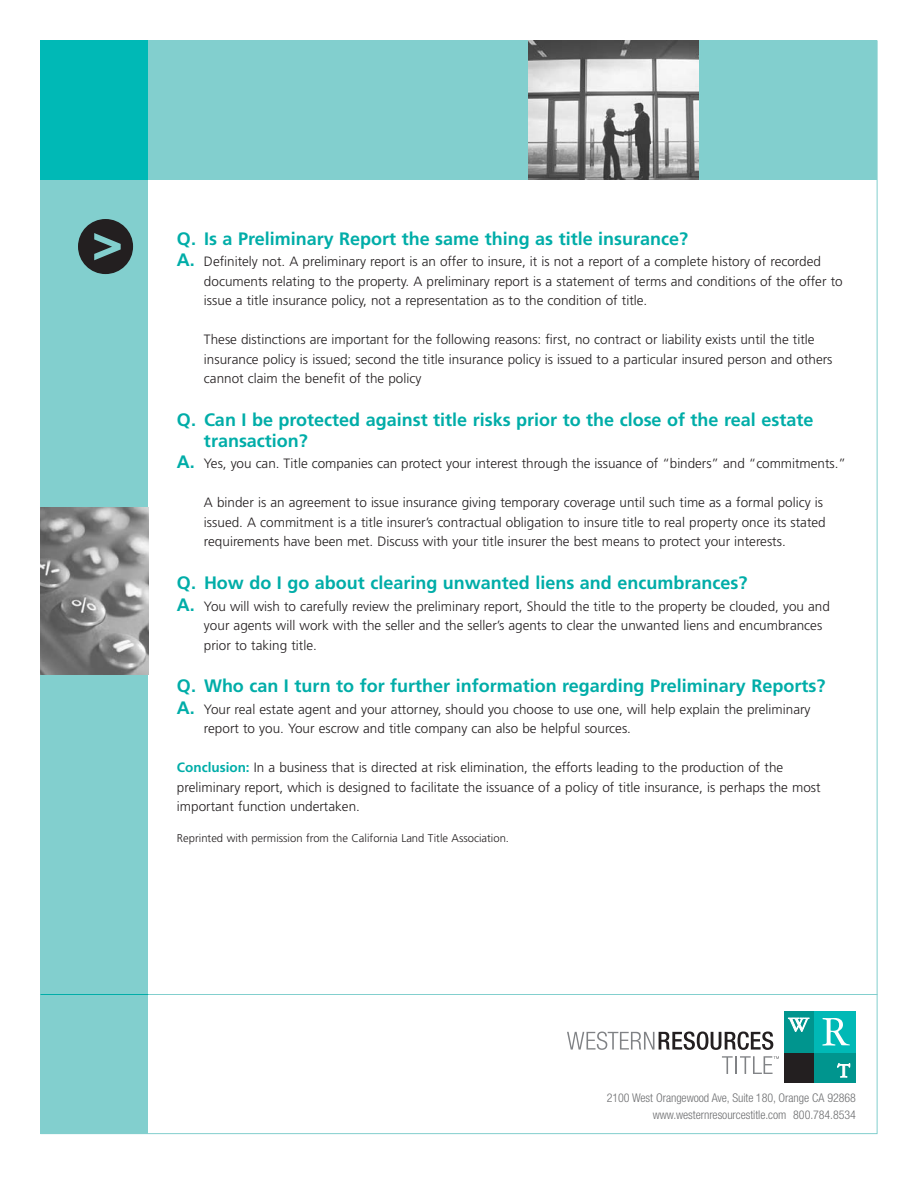
<style>
.page{position:relative;width:918px;height:1188px;background:#fff}
.page>*{position:absolute;margin:0;border:0;box-sizing:border-box;transform-origin:0 0}
.t1{font:700 18px/21px "Frutiger";color:#00ada8}
.t2{font:300 13.5px/19.5px "Frutiger";color:#231f20}
.t3{font:300 condensed 12px/16.5px "Helvetica Neue";letter-spacing:-.005em;color:#6d6e70;text-align:right}
.t4{font:300 11.25px "Frutiger";color:#231f20}
.s1{font-weight:700;font-size:18px;color:#00ada8}
.s2{font-weight:700;color:#00ada8}
</style>
<div class="page">
<div style="left:40px;top:40px;width:108px;height:140px;background:#00b9b6"></div>
<div style="left:148px;top:40px;width:730px;height:140px;background:#82cfce"></div>
<div style="left:40px;top:180px;width:108px;height:954px;background:#82cfce"></div>
<img style="left:528px;top:40px;width:171px;height:140px">
<img style="left:40px;top:507px;width:108px;height:168px">
<hr style="left:148px;top:994px;width:730px;height:1px;background:#82cfce">
<hr style="left:40px;top:994px;width:108px;height:1px;background:#00ada8">
<svg style="left:567px;top:1031px;width:206px;height:19px"></svg>
<svg style="left:722px;top:1056px;width:57px;height:18px"></svg>
<div style="left:784px;top:1011px;width:29px;height:41px;background:#00958e"></div>
<div style="left:784px;top:1053px;width:29px;height:29px;background:#231f20"></div>
<div style="left:814px;top:1011px;width:41px;height:41px;background:#00b9b6"></div>
<div style="left:814px;top:1053px;width:41px;height:29px;background:#00958e"></div>
<svg style="left:788px;top:1018px;width:21px;height:14px"></svg>
<svg style="left:822px;top:1018px;width:28px;height:28px"></svg>
<svg style="left:837px;top:1063px;width:13px;height:15px"></svg>
<svg style="left:78px;top:219px;width:55px;height:55px"></svg>
<h1 class="t1" style="left:177px;top:229px;width:513px">Q. Is a Preliminary Report the same thing as title insurance?</h1>
<p class="t2" style="left:204px;top:253px;width:640px;text-indent:-27px"><span class="s1">A.</span> Definitely not. A preliminary report is an offer to insure, it is not a report of a complete history of recorded documents relating to the property. A preliminary report is a statement of terms and conditions of the offer to issue a title insurance policy, not a representation as to the condition of title.</p>
<p class="t2" style="left:204px;top:331px;width:630px">These distinctions are important for the following reasons: first, no contract or liability exists until the title insurance policy is issued; second the title insurance policy is issued to a particular insured person and others cannot claim the benefit of the policy</p>
<h1 class="t1" style="left:204px;top:410px;width:611px;text-indent:-27px">Q. Can I be protected against title risks prior to the close of the real estate transaction?</h1>
<p class="t2" style="left:177px;top:455px;width:670px"><span class="s1">A.</span> Yes, you can. Title companies can protect your interest through the issuance of “binders” and “commitments.”</p>
<p class="t2" style="left:204px;top:494px;width:623px">A binder is an agreement to issue insurance giving temporary coverage until such time as a formal policy is issued. A commitment is a title insurer’s contractual obligation to insure title to real property once its stated requirements have been met. Discuss with your title insurer the best means to protect your interests.</p>
<h1 class="t1" style="left:177px;top:574px;width:572px">Q. How do I go about clearing unwanted liens and encumbrances?</h1>
<p class="t2" style="left:204px;top:597px;width:627px;text-indent:-27px"><span class="s1">A.</span> You will wish to carefully review the preliminary report, Should the title to the property be clouded, you and your agents will work with the seller and the seller’s agents to clear the unwanted liens and encumbrances prior to taking title.</p>
<h1 class="t1" style="left:177px;top:677px;width:650px">Q. Who can I turn to for further information regarding Preliminary Reports?</h1>
<p class="t2" style="left:204px;top:701px;width:608px;text-indent:-27px"><span class="s1">A.</span> Your real estate agent and your attorney, should you choose to use one, will help explain the preliminary report to you. Your escrow and title company can also be helpful sources.</p>
<p class="t2" style="left:177px;top:759px;width:645px"><span class="s2">Conclusion:</span> In a business that is directed at risk elimination, the efforts leading to the production of the preliminary report, which is designed to facilitate the issuance of a policy of title insurance, is perhaps the most important function undertaken.</p>
<p class="t4" style="left:177px;top:834px;width:334px">Reprinted with permission from the California Land Title Association.</p>
<p class="t3" style="left:607px;top:1091px;width:251px">2100 West Orangewood Ave, Suite 180, Orange CA 92868 www.westernresourcestitle.com 800.784.8534</p>
</div>
